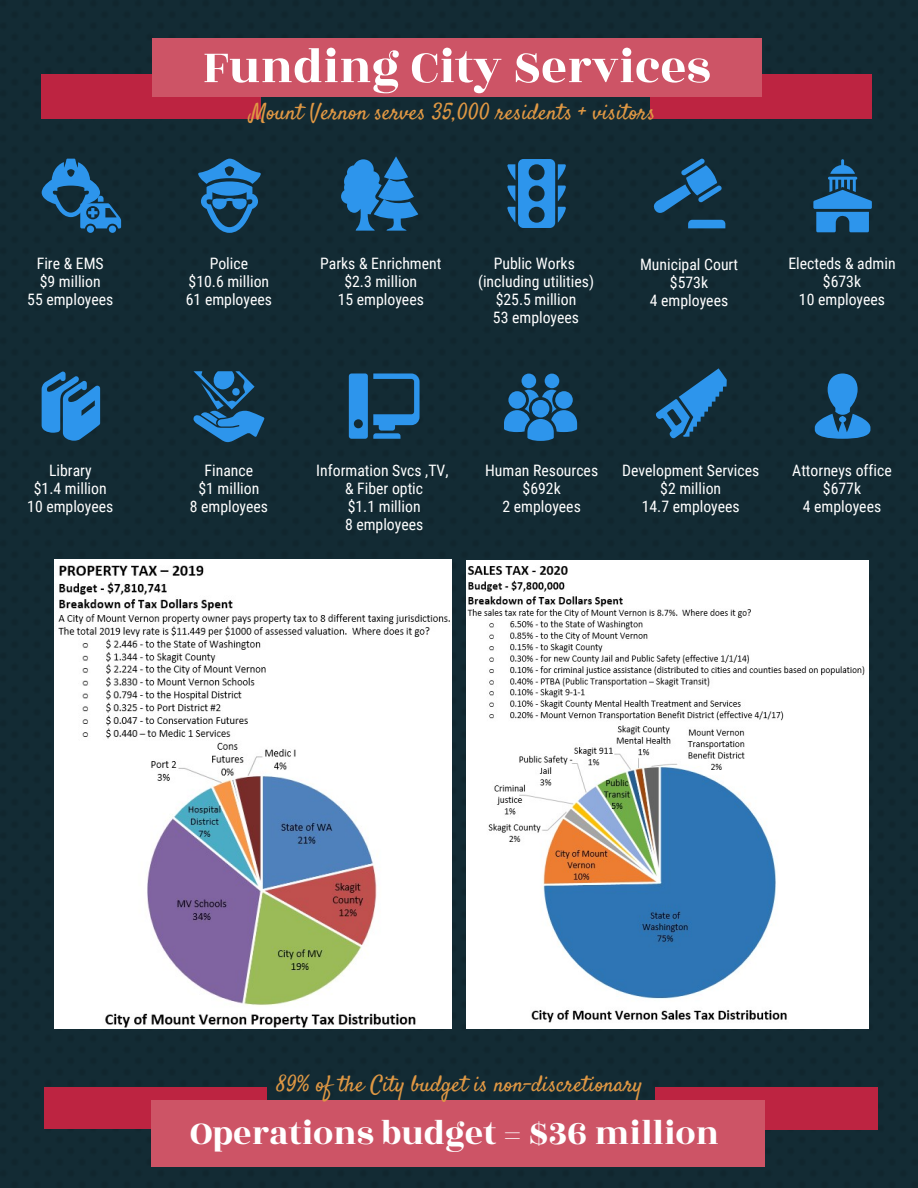
<style>
.page{position:relative;width:918px;height:1188px;background:#132b34}
.page>*{position:absolute;margin:0;border:0;box-sizing:border-box;transform-origin:0 0}
.t1{font:50.7px "Rozha One";color:#fff}
.t2{font:36px "Rozha One";color:#fff}
.t3{font:22.5px "Satisfy";color:#e09844}
.t4{font:15.75px/18px "Roboto Condensed";color:#fff;text-align:center}
</style>
<div class="page">
<div style="left:42px;top:74px;width:219px;height:45px;background:#bd2441"></div>
<div style="left:650px;top:74px;width:222px;height:45px;background:#bd2441"></div>
<div style="left:152px;top:38px;width:610px;height:59px;background:#cd5466"></div>
<svg style="left:198px;top:159px;width:63px;height:74px"></svg>
<svg style="left:42px;top:371px;width:58px;height:70px"></svg>
<svg style="left:42px;top:159px;width:79px;height:74px"></svg>
<svg style="left:341px;top:156px;width:77px;height:75px"></svg>
<svg style="left:507px;top:159px;width:59px;height:69px"></svg>
<svg style="left:654px;top:159px;width:71px;height:69px"></svg>
<svg style="left:813px;top:159px;width:59px;height:73px"></svg>
<svg style="left:194px;top:371px;width:70px;height:71px"></svg>
<svg style="left:504px;top:374px;width:73px;height:67px"></svg>
<svg style="left:349px;top:374px;width:71px;height:65px"></svg>
<svg style="left:656px;top:368px;width:71px;height:70px"></svg>
<svg style="left:815px;top:374px;width:55px;height:65px"></svg>
<div style="left:44px;top:1087px;width:223px;height:41px;background:#bd2441"></div>
<div style="left:655px;top:1087px;width:223px;height:42px;background:#bd2441"></div>
<div style="left:152px;top:1100px;width:613px;height:67px;background:#cd5466"></div>
<img style="left:54px;top:559px;width:398px;height:469px">
<img style="left:466px;top:560px;width:402px;height:468px">
<h1 class="t1" style="left:203px;top:32px;width:509px">Funding City Services</h1>
<h3 class="t3" style="left:250px;top:98px;width:407px">Mount Vernon serves 35,000 residents + visitors</h3>
<p class="t4" style="left:27px;top:254px;width:88px">Fire &amp; EMS $9 million<br>55 employees</p>
<p class="t4" style="left:186px;top:254px;width:88px">Police<br>$10.6 million<br>61 employees</p>
<p class="t4" style="left:320px;top:254px;width:123px">Parks &amp; Enrichment $2.3 million<br>15 employees</p>
<p class="t4" style="left:478px;top:254px;width:117px">Public Works (including utilities) $25.5 million<br>53 employees</p>
<p class="t4" style="left:640px;top:255px;width:100px">Municipal Court $573k<br>4 employees</p>
<p class="t4" style="left:788px;top:254px;width:109px">Electeds &amp; admin $673k<br>10 employees</p>
<p class="t4" style="left:27px;top:461px;width:88px">Library<br>$1.4 million<br>10 employees</p>
<p class="t4" style="left:190px;top:461px;width:80px">Finance<br>$1 million<br>8 employees</p>
<p class="t4" style="left:316px;top:461px;width:134px">Information Svcs ,TV, &amp; Fiber optic<br>$1.1 million<br>8 employees</p>
<p class="t4" style="left:485px;top:461px;width:115px">Human Resources $692k<br>2 employees</p>
<p class="t4" style="left:622px;top:461px;width:139px">Development Services $2 million<br>14.7 employees</p>
<p class="t4" style="left:792px;top:461px;width:101px">Attorneys office $677k<br>4 employees</p>
<h3 class="t3" style="left:276px;top:1070px;width:368px">89% of the City budget is non-discretionary</h3>
<h2 class="t2" style="left:190px;top:1108px;width:531px">Operations budget = $36 million</h2>
</div>
